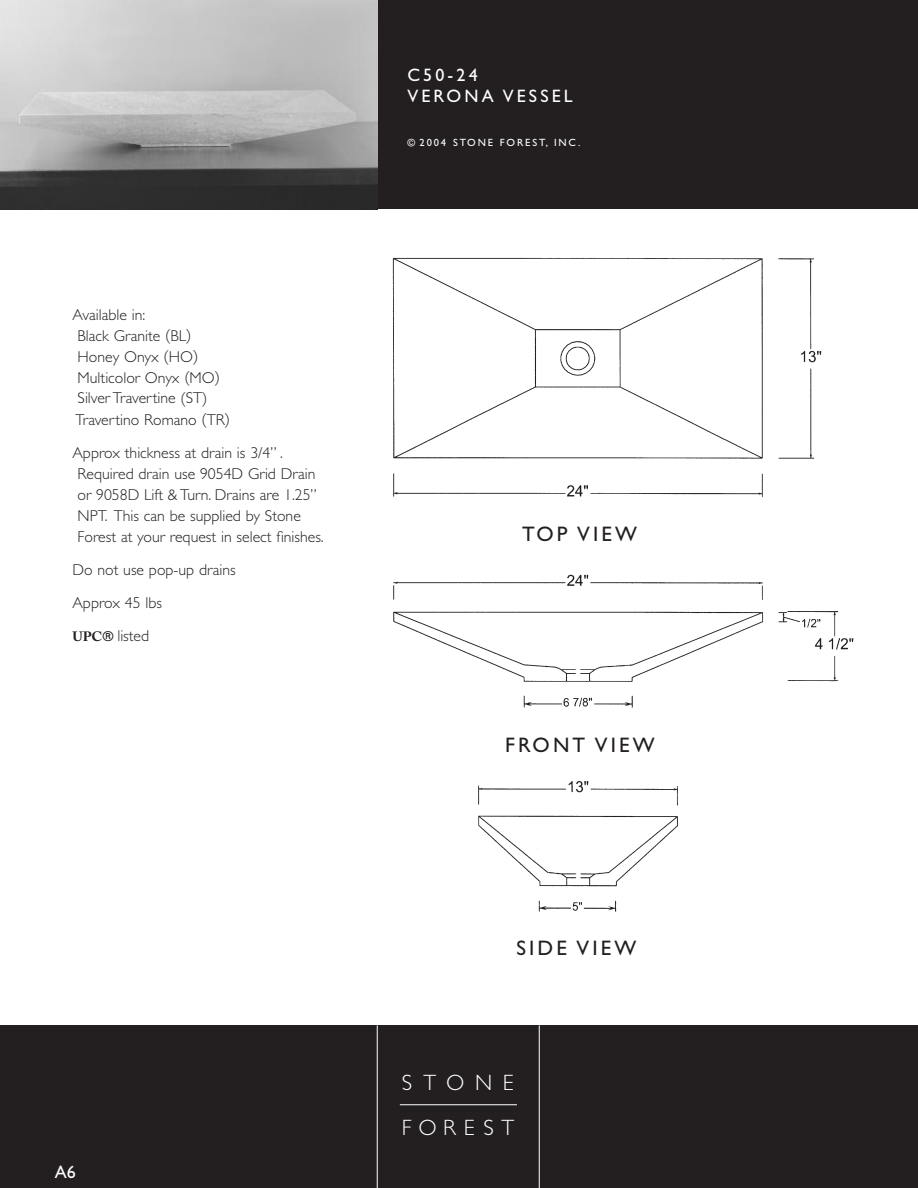
<style>
.page{position:relative;width:918px;height:1188px;background:#fff}
.page>*{position:absolute;margin:0;border:0;box-sizing:border-box;transform-origin:0 0}
.t1{font:300 22.2px/44.5px "Gill Sans";letter-spacing:.395em;color:#fff}
.t2{font:21px "Gill Sans";letter-spacing:.15em;color:#231f20}
.t3{font:18px/21.6px "Gill Sans";letter-spacing:.175em;color:#fff}
.t4{font:300 15.75px/20.7px "Gill Sans";color:#231f20}
.t5{font:10.5px "Gill Sans";letter-spacing:.175em;color:#fff}
.s1{font-family:"Adobe Caslon Bold Os F";font-weight:400;font-size:13.5px}
.s2{font-family:"Univers";font-weight:400;font-size:13.5px}
</style>
<div class="page">
<img style="left:367px;top:209px;width:487px;height:499px">
<div style="left:391px;top:512px;width:377px;height:57px;background:#fff"></div>
<img style="left:478px;top:781px;width:200px;height:131px">
<div style="left:0;top:0;width:918px;height:209px;background:#231f20"></div>
<div style="left:0;top:1025px;width:918px;height:163px;background:#231f20"></div>
<div style="left:378px;top:1025px;width:162px;height:162px;border:1px solid #231f20"></div>
<hr style="left:400px;top:1104px;width:117px;height:1px;background:#fff">
<hr style="left:377px;top:1025px;width:1px;height:163px;background:#fff">
<hr style="left:539px;top:1025px;width:1px;height:163px;background:#fff">
<img style="left:0;top:0;width:378px;height:209px">
<p class="t4" style="left:78px;top:305px;width:144px;text-indent:-5px">Available in:<br>Black Granite (BL)<br>Honey Onyx (HO)<br>Multicolor Onyx (MO)<br>Silver Travertine (ST)</p>
<p class="t4" style="left:72px;top:403px;width:212px;line-height:33px">Travertino Romano (TR)<br>Approx thickness at drain is 3/4” .</p>
<p class="t4" style="left:78px;top:463px;width:248px">Required drain use 9054D Grid Drain or 9058D Lift &amp; Turn. Drains are 1.25” NPT. This can be supplied by Stone Forest at your request in select finishes.</p>
<p class="t4" style="left:72px;top:553px;width:165px;line-height:33px">Do not use pop-up drains<br>Approx 45 lbs<br><span class="s1">UPC</span><span class="s2">®</span> listed</p>
<p class="t3" style="left:55px;top:1161px;width:23px">A6</p>
<p class="t3" style="left:407px;top:64px;width:167px">C50-24<br>VERONA VESSEL</p>
<p class="t5" style="left:407px;top:136px;width:174px">© 2004 STONE FOREST, INC.</p>
<h2 class="t2" style="left:522px;top:522px;width:116px">TOP VIEW</h2>
<h2 class="t2" style="left:505px;top:732px;width:151px">FRONT VIEW</h2>
<h2 class="t2" style="left:516px;top:935px;width:121px">SIDE VIEW</h2>
<h1 class="t1" style="left:402px;top:1060px;width:114px">STONE<br>FOREST</h1>
</div>
